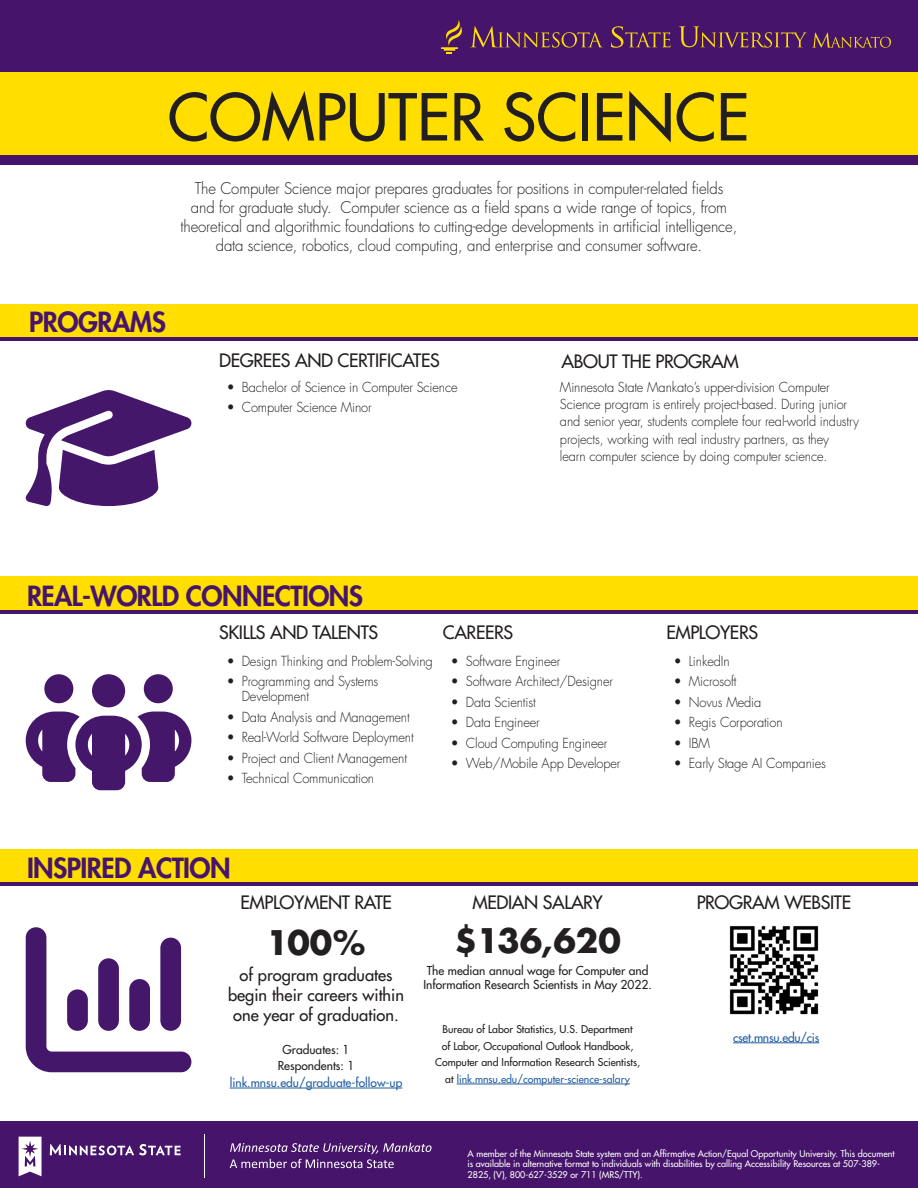
<style>
.page{position:relative;width:918px;height:1188px;background:#fff}
.page>*{position:absolute;margin:0;border:0;box-sizing:border-box;transform-origin:0 0}
.t1{font:500 63px "Futura Std";color:#231f20}
.t2{font:700 33px "Futura";color:#231f20}
.t3{font:800 27px "Futura Std";letter-spacing:-.02em;color:#46156b}
.t4{font:500 18px "Futura Std";letter-spacing:-.02em;color:#231f20}
.t5{font:500 16.5px/19.8px "Futura Std";color:#231f20;text-align:center}
.t6{font:300 15.75px/18.9px "Futura Std";letter-spacing:-.01em;color:#231f20;text-align:center;scale:.95 1}
.t7{font:300 13.5px/17.2px "Futura Std";letter-spacing:-.01em;color:#231f20;scale:.95 1}
.t8{font:500 12px/16.5px "Futura Std";color:#231f20;text-align:center}
.t9{font:500 12px "Futura Std";color:#215e9f}
.t10{font:500 12px "Futura Std";letter-spacing:-.02em;color:#215e9f}
.t11{font:500 10.5px/16.5px "Futura Std";color:#231f20;text-align:center}
.t12{font:500 9px/10.8px "Futura Std";color:#fff}
.s1{color:#215e9f}
</style>
<div class="page">
<div style="left:0;top:304px;width:918px;height:35px;background:#ffde00"></div>
<div style="left:0;top:576px;width:918px;height:35px;background:#ffde00"></div>
<div style="left:0;top:849px;width:918px;height:34px;background:#ffde00"></div>
<hr style="left:0;top:337px;width:918px;height:4px;background:#46156b">
<hr style="left:0;top:610px;width:918px;height:4px;background:#46156b">
<hr style="left:0;top:882px;width:918px;height:4px;background:#46156b">
<div style="left:0;top:1121px;width:918px;height:67px;background:#46156b"></div>
<svg style="left:50px;top:1144px;width:131px;height:11px"></svg>
<svg style="left:19px;top:1137px;width:23px;height:39px"></svg>
<hr style="left:204px;top:1135px;width:1px;height:43px;background:#fff">
<svg style="left:230px;top:1143px;width:202px;height:25px"></svg>
<div style="left:0;top:71px;width:918px;height:88px;background:#ffde00"></div>
<div style="left:0;top:0;width:918px;height:71px;background:#46156b"></div>
<div style="left:0;top:155px;width:918px;height:10px;background:#46156b"></div>
<svg style="left:470px;top:26px;width:421px;height:46px"></svg>
<svg style="left:441px;top:20px;width:21px;height:33px"></svg>
<svg style="left:26px;top:674px;width:165px;height:116px"></svg>
<svg style="left:25px;top:390px;width:166px;height:116px"></svg>
<svg style="left:26px;top:927px;width:165px;height:145px"></svg>
<hr style="left:230px;top:1088px;width:172px;height:1px;background:#215e9f">
<hr style="left:457px;top:1084px;width:173px;height:1px;background:#215e9f">
<img style="left:729px;top:926px;width:90px;height:89px">
<hr style="left:733px;top:1043px;width:86px;height:1px;background:#215e9f">
<h1 class="t1" style="left:168px;top:78px;width:583px">COMPUTER SCIENCE</h1>
<p class="t6" style="left:181px;top:180px;width:588px">The Computer Science major prepares graduates for positions in computer-related fields<br>and for graduate study. Computer science as a field spans a wide range of topics, from theoretical and algorithmic foundations to cutting-edge developments in artificial intelligence, data science, robotics, cloud computing, and enterprise and consumer software.</p>
<h3 class="t3" style="left:29px;top:305px;width:138px">PROGRAMS</h3>
<h3 class="t4" style="left:219px;top:350px;width:222px">DEGREES AND CERTIFICATES</h3>
<p class="t7" style="left:227px;top:379px;width:245px">• Bachelor of Science in Computer Science</p>
<p class="t7" style="left:227px;top:399px;width:154px">• Computer Science Minor</p>
<h3 class="t4" style="left:562px;top:350px;width:179px">ABOUT THE PROGRAM</h3>
<p class="t7" style="left:560px;top:379px;width:316px">Minnesota State Mankato’s upper-division Computer Science program is entirely project-based. During junior and senior year, students complete four real-world industry projects, working with real industry partners, as they<br>learn computer science by doing computer science.</p>
<h3 class="t3" style="left:27px;top:579px;width:338px">REAL-WORLD CONNECTIONS</h3>
<h3 class="t4" style="left:219px;top:621px;width:160px">SKILLS AND TALENTS</h3>
<p class="t7" style="left:227px;top:653px;width:219px">• Design Thinking and Problem-Solving</p>
<p class="t7" style="left:242px;top:674px;width:145px;line-height:15px;text-indent:-15px">• Programming and Systems<br>Development</p>
<p class="t7" style="left:227px;top:709px;width:194px">• Data Analysis and Management</p>
<p class="t7" style="left:227px;top:729px;width:198px">• Real-World Software Deployment</p>
<p class="t7" style="left:227px;top:749px;width:191px">• Project and Client Management</p>
<p class="t7" style="left:227px;top:770px;width:157px">• Technical Communication</p>
<h3 class="t4" style="left:443px;top:621px;width:72px">CAREERS</h3>
<h3 class="t4" style="left:666px;top:621px;width:93px">EMPLOYERS</h3>
<p class="t7" style="left:451px;top:653px;width:117px">• Software Engineer</p>
<p class="t7" style="left:451px;top:673px;width:172px">• Software Architect/Designer</p>
<p class="t7" style="left:451px;top:694px;width:91px">• Data Scientist</p>
<p class="t7" style="left:451px;top:714px;width:95px">• Data Engineer</p>
<p class="t7" style="left:451px;top:734px;width:166px">• Cloud Computing Engineer</p>
<p class="t7" style="left:451px;top:755px;width:180px">• Web/Mobile App Developer</p>
<p class="t7" style="left:674px;top:653px;width:60px">• LinkedIn</p>
<p class="t7" style="left:674px;top:673px;width:68px">• Microsoft</p>
<p class="t7" style="left:674px;top:694px;width:93px">• Novus Media</p>
<p class="t7" style="left:674px;top:714px;width:116px">• Regis Corporation</p>
<p class="t7" style="left:674px;top:734px;width:40px">• IBM</p>
<p class="t7" style="left:674px;top:755px;width:162px">• Early Stage AI Companies</p>
<h3 class="t3" style="left:27px;top:851px;width:205px">INSPIRED ACTION</h3>
<h3 class="t4" style="left:240px;top:891px;width:153px">EMPLOYMENT RATE</h3>
<h3 class="t4" style="left:473px;top:891px;width:132px">MEDIAN SALARY</h3>
<h2 class="t2" style="left:266px;top:918px;width:101px">100%</h2>
<p class="t5" style="left:228px;top:965px;width:178px">of program graduates begin their careers within one year of graduation.</p>
<p class="t8" style="left:278px;top:1041px;width:78px">Graduates: 1<br>Respondents: 1</p>
<p class="t9" style="left:230px;top:1075px;width:174px">link.mnsu.edu/graduate-follow-up</p>
<h2 class="t2" style="left:454px;top:917px;width:168px">$136,620</h2>
<p class="t8" style="left:423px;top:963px;width:230px;line-height:14.4px;text-align:left">The median annual wage for Computer and<br>Information Research Scientists in May 2022.</p>
<p class="t11" style="left:435px;top:1021px;width:206px">Bureau of Labor Statistics, U.S. Department<br>of Labor, Occupational Outlook Handbook, Computer and Information Research Scientists, at <span class="s1">link.mnsu.edu/computer-science-salary</span></p>
<h3 class="t4" style="left:697px;top:891px;width:156px">PROGRAM WEBSITE</h3>
<p class="t10" style="left:733px;top:1030px;width:88px">cset.mnsu.edu/cis</p>
<p class="t12" style="left:468px;top:1148px;width:428px">A member of the Minnesota State system and an Affirmative Action/Equal Opportunity University. This document is available in alternative format to individuals with disabilities by calling Accessibility Resources at 507-389-<br>2825, (V), 800-627-3529 or 711 (MRS/TTY).</p>
</div>
